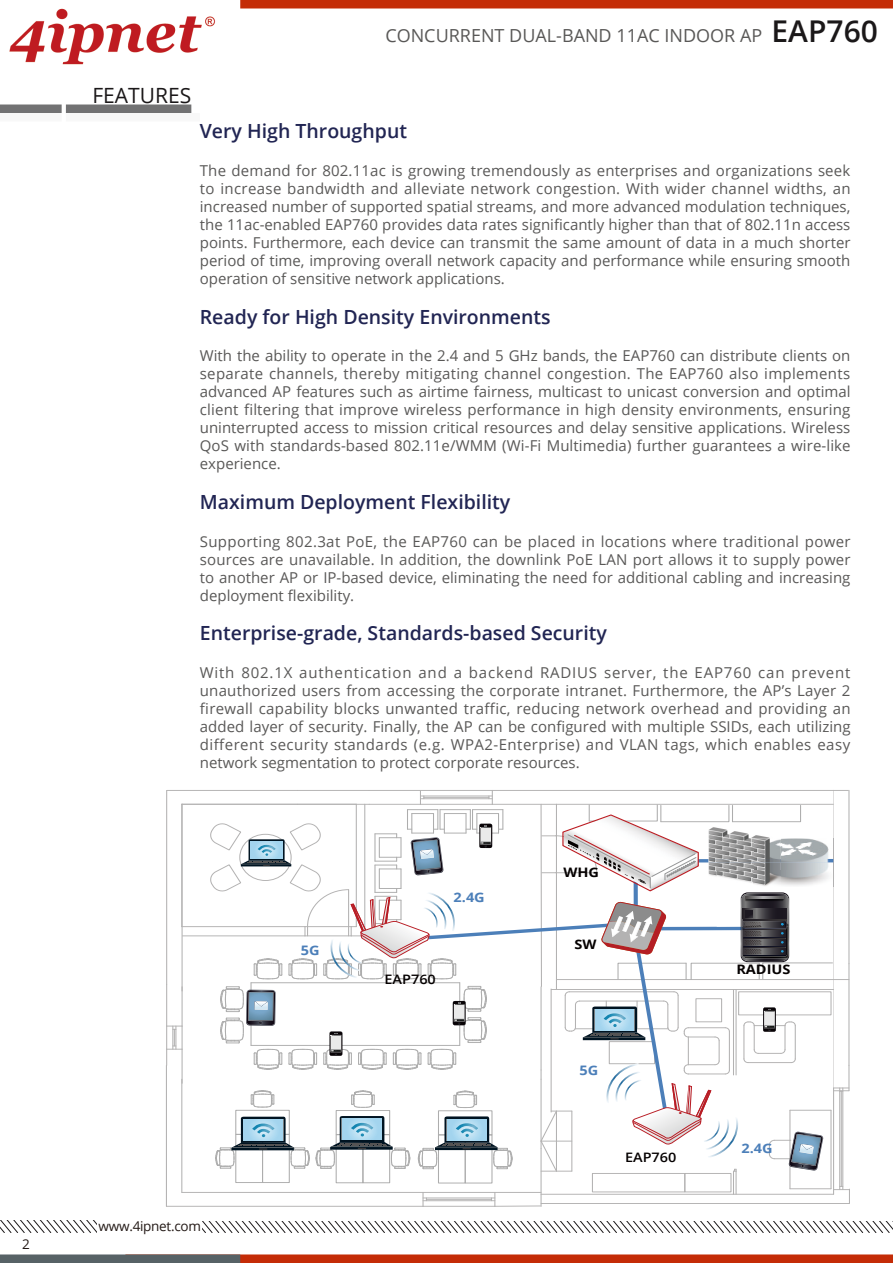
<style>
.page{position:relative;width:893px;height:1263px;background:#fff}
.page>*{position:absolute;margin:0;border:0;box-sizing:border-box;transform-origin:0 0}
.t1{font:21px "Open Sans";color:#1b1819}
.t2{font:600 19.5px "Open Sans";color:#212553}
.t3{font:18px "Open Sans";color:#595857}
.t4{font:15px/18px "Open Sans";color:#595857;text-align:justify}
.t5{font:13.5px "Open Sans";letter-spacing:-.02em;color:#231916}
.t6{font:700 13.05px "Open Sans";color:#4c7fb9;scale:1.11 1}
.t7{font:600 13.05px "Open Sans";color:#050101;scale:1.11 1}
.t8{font:700 13.05px "Open Sans";color:#050101;scale:1.11 1}
.s1{font-weight:600;font-size:30px;color:#1b1819}
</style>
<div class="page">
<svg style="left:202px;top:1221px;width:691px;height:11px"></svg>
<svg style="left:0;top:1220px;width:97px;height:12px"></svg>
<svg style="left:240px;top:0;width:653px;height:9px;background:#c73714"></svg>
<svg style="left:0;top:1254px;width:893px;height:9px;background:#ab442b"></svg>
<img style="left:9px;top:8px;width:207px;height:57px">
<svg style="left:0;top:104px;width:192px;height:9px;background:#7d7d7e"></svg>
<hr style="left:423px;top:1206px;width:72px;height:1px;background:#b3b2b2">
<hr style="left:182px;top:804px;width:1px;height:187px;background:#b3b2b2">
<hr style="left:166px;top:790px;width:1px;height:194px;background:#b3b2b2">
<hr style="left:166px;top:1206px;width:257px;height:1px;background:#b3b2b2">
<hr style="left:182px;top:1192px;width:241px;height:1px;background:#b3b2b2">
<hr style="left:166px;top:1065px;width:1px;height:141px;background:#b3b2b2">
<hr style="left:182px;top:1079px;width:1px;height:113px;background:#b3b2b2">
<hr style="left:182px;top:1049px;width:1px;height:34px;background:#b3b2b2">
<hr style="left:166px;top:984px;width:1px;height:42px;background:#b3b2b2">
<hr style="left:182px;top:987px;width:1px;height:39px;background:#b3b2b2">
<svg style="left:166px;top:1026px;width:17px;height:39px"></svg>
<hr style="left:495px;top:1206px;width:45px;height:1px;background:#b3b2b2">
<hr style="left:167px;top:790px;width:130px;height:1px;background:#b3b2b2">
<hr style="left:182px;top:804px;width:174px;height:1px;background:#b3b2b2">
<hr style="left:183px;top:936px;width:122px;height:1px;background:#b3b2b2">
<hr style="left:182px;top:926px;width:123px;height:1px;background:#b3b2b2">
<svg style="left:210px;top:790px;width:640px;height:416px"></svg>
<p class="t5" style="left:22px;top:1235px;width:9px">2</p>
<p class="t3" style="left:385px;top:23px;width:494px">CONCURRENT DUAL-BAND 11AC INDOOR AP <span class="s1">EAP760</span></p>
<h1 class="t1" style="left:92px;top:81px;width:100px">FEATURES</h1>
<h2 class="t2" style="left:200px;top:118px;width:209px">Very High Throughput</h2>
<p class="t4" style="left:200px;top:161px;width:652px">The demand for 802.11ac is growing tremendously as enterprises and organizations seek to increase bandwidth and alleviate network congestion. With wider channel widths, an increased number of supported spatial streams, and more advanced modulation techniques, the 11ac-enabled EAP760 provides data rates significantly higher than that of 802.11n access points. Furthermore, each device can transmit the same amount of data in a much shorter period of time, improving overall network capacity and performance while ensuring smooth operation of sensitive network applications.</p>
<h2 class="t2" style="left:200px;top:303px;width:352px">Ready for High Density Environments</h2>
<p class="t4" style="left:200px;top:346px;width:652px">With the ability to operate in the 2.4 and 5 GHz bands, the EAP760 can distribute clients on separate channels, thereby mitigating channel congestion. The EAP760 also implements advanced AP features such as airtime fairness, multicast to unicast conversion and optimal client filtering that improve wireless performance in high density environments, ensuring uninterrupted access to mission critical resources and delay sensitive applications. Wireless QoS with standards-based 802.11e/WMM (Wi-Fi Multimedia) further guarantees a wire-like experience.</p>
<h2 class="t2" style="left:200px;top:489px;width:312px">Maximum Deployment Flexibility</h2>
<p class="t4" style="left:200px;top:532px;width:652px">Supporting 802.3at PoE, the EAP760 can be placed in locations where traditional power sources are unavailable. In addition, the downlink PoE LAN port allows it to supply power to another AP or IP-based device, eliminating the need for additional cabling and increasing deployment flexibility.</p>
<h2 class="t2" style="left:200px;top:620px;width:409px">Enterprise-grade, Standards-based Security</h2>
<p class="t4" style="left:200px;top:663px;width:652px">With 802.1X authentication and a backend RADIUS server, the EAP760 can prevent unauthorized users from accessing the corporate intranet. Furthermore, the AP’s Layer 2 firewall capability blocks unwanted traffic, reducing network overhead and providing an added layer of security. Finally, the AP can be configured with multiple SSIDs, each utilizing different security standards (e.g. WPA2-Enterprise) and VLAN tags, which enables easy network segmentation to protect corporate resources.</p>
<p class="t6" style="left:301px;top:941px;width:18px">5G</p>
<p class="t6" style="left:454px;top:888px;width:30px">2.4G</p>
<p class="t7" style="left:384px;top:970px;width:48px">EAP760</p>
<p class="t8" style="left:563px;top:863px;width:34px">WHG</p>
<p class="t8" style="left:574px;top:935px;width:21px">SW</p>
<p class="t6" style="left:580px;top:1061px;width:18px">5G</p>
<p class="t7" style="left:625px;top:1148px;width:48px">EAP760</p>
<p class="t8" style="left:736px;top:960px;width:50px">RADIUS</p>
<p class="t6" style="left:741px;top:1139px;width:30px">2.4G</p>
<p class="t5" style="left:99px;top:1217px;width:104px">www.4ipnet.com</p>
</div>
